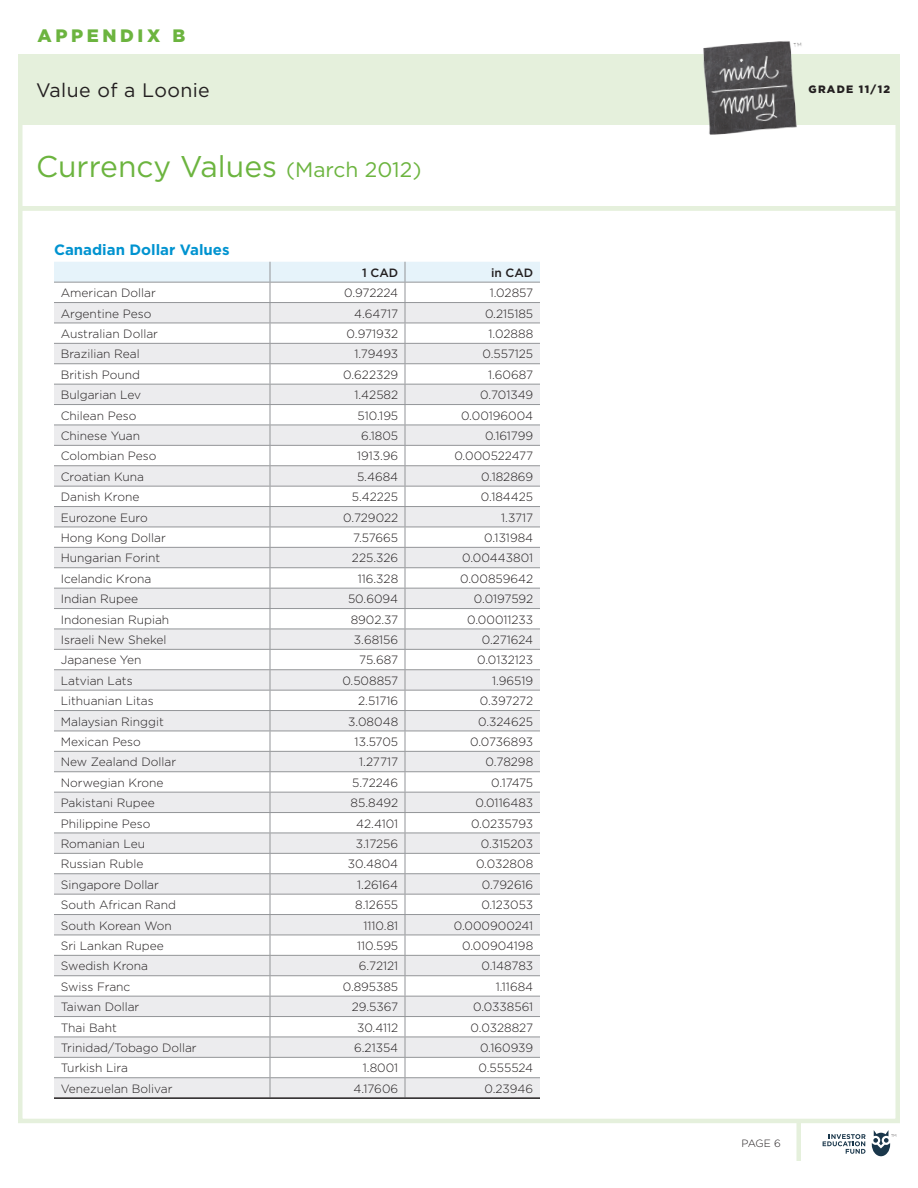
<style>
.page{position:relative;width:918px;height:1188px;background:#fff}
.page>*{position:absolute;margin:0;border:0;box-sizing:border-box;transform-origin:0 0}
.t1{font:30px "Gotham";color:#6cb43f}
.t2{font:19.5px "Gotham";letter-spacing:.02em;color:#231f20}
.t3{font:900 18px "Gotham";letter-spacing:.2em;color:#6cb43f}
.t4{font:700 15px "Gotham";color:#0093d0}
.t5{font:300 12px "Gotham";color:#231f20}
.t6{font:500 12px "Gotham";color:#231f20}
.t7{font:900 10.65px "Gotham";letter-spacing:.12em;color:#231f20}
.t8{font:300 10.5px "Gotham";color:#231f20}
.s1{font-size:21px}
</style>
<div class="page">
<svg style="left:823px;top:1134px;width:43px;height:20px"></svg>
<svg style="left:872px;top:1130px;width:24px;height:26px"></svg>
<div style="left:796px;top:1121px;width:5px;height:40px;background:#e5f0dc"></div>
<div style="left:18px;top:54px;width:882px;height:70px;background:#e5f0dc"></div>
<img style="left:696px;top:41px;width:118px;height:94px">
<div style="left:18px;top:206px;width:882px;height:5px;background:#e5f0dc"></div>
<svg style="left:54px;top:262px;width:486px;height:835px"></svg>
<hr style="left:54px;top:1097px;width:216px;height:2px;background:#231f20">
<hr style="left:270px;top:1097px;width:135px;height:2px;background:#231f20">
<hr style="left:405px;top:1097px;width:135px;height:2px;background:#231f20">
<h3 class="t3" style="left:38px;top:24px;width:149px">APPENDIX B</h3>
<h2 class="t2" style="left:36px;top:78px;width:175px">Value of a Loonie</h2>
<p class="t7" style="left:809px;top:82px;width:83px">GRADE 11/12</p>
<h1 class="t1" style="left:36px;top:147px;width:387px">Currency Values <span class="s1">(March 2012)</span></h1>
<p class="t4" style="left:54px;top:240px;width:177px">Canadian Dollar Values</p>
<p class="t6" style="left:362px;top:265px;width:38px">1 CAD</p>
<p class="t6" style="left:491px;top:265px;width:44px">in CAD</p>
<p class="t5" style="left:61px;top:285px;width:97px">American Dollar</p>
<p class="t5" style="left:344px;top:285px;width:56px">0.972224</p>
<p class="t5" style="left:490px;top:285px;width:45px">1.02857</p>
<p class="t5" style="left:61px;top:306px;width:92px">Argentine Peso</p>
<p class="t5" style="left:354px;top:306px;width:46px">4.64717</p>
<p class="t5" style="left:485px;top:306px;width:50px">0.215185</p>
<p class="t5" style="left:61px;top:326px;width:99px">Australian Dollar</p>
<p class="t5" style="left:347px;top:326px;width:53px">0.971932</p>
<p class="t5" style="left:489px;top:326px;width:46px">1.02888</p>
<p class="t5" style="left:61px;top:347px;width:80px">Brazilian Real</p>
<p class="t5" style="left:354px;top:347px;width:45px">1.79493</p>
<p class="t5" style="left:483px;top:347px;width:52px">0.557125</p>
<p class="t5" style="left:61px;top:367px;width:81px">British Pound</p>
<p class="t5" style="left:343px;top:367px;width:57px">0.622329</p>
<p class="t5" style="left:488px;top:367px;width:47px">1.60687</p>
<p class="t5" style="left:61px;top:387px;width:82px">Bulgarian Lev</p>
<p class="t5" style="left:355px;top:387px;width:45px">1.42582</p>
<p class="t5" style="left:480px;top:387px;width:54px">0.701349</p>
<p class="t5" style="left:61px;top:408px;width:77px">Chilean Peso</p>
<p class="t5" style="left:358px;top:408px;width:42px">510.195</p>
<p class="t5" style="left:461px;top:408px;width:74px">0.00196004</p>
<p class="t5" style="left:61px;top:428px;width:81px">Chinese Yuan</p>
<p class="t5" style="left:361px;top:428px;width:39px">6.1805</p>
<p class="t5" style="left:485px;top:428px;width:50px">0.161799</p>
<p class="t5" style="left:61px;top:449px;width:97px">Colombian Peso</p>
<p class="t5" style="left:357px;top:449px;width:43px">1913.96</p>
<p class="t5" style="left:454px;top:449px;width:80px">0.000522477</p>
<p class="t5" style="left:61px;top:469px;width:85px">Croatian Kuna</p>
<p class="t5" style="left:357px;top:469px;width:43px">5.4684</p>
<p class="t5" style="left:481px;top:469px;width:53px">0.182869</p>
<p class="t5" style="left:61px;top:489px;width:80px">Danish Krone</p>
<p class="t5" style="left:352px;top:489px;width:48px">5.42225</p>
<p class="t5" style="left:481px;top:489px;width:54px">0.184425</p>
<p class="t5" style="left:61px;top:510px;width:89px">Eurozone Euro</p>
<p class="t5" style="left:343px;top:510px;width:57px">0.729022</p>
<p class="t5" style="left:501px;top:510px;width:34px">1.3717</p>
<p class="t5" style="left:61px;top:530px;width:107px">Hong Kong Dollar</p>
<p class="t5" style="left:353px;top:530px;width:46px">7.57665</p>
<p class="t5" style="left:484px;top:530px;width:51px">0.131984</p>
<p class="t5" style="left:61px;top:551px;width:101px">Hungarian Forint</p>
<p class="t5" style="left:352px;top:551px;width:48px">225.326</p>
<p class="t5" style="left:462px;top:551px;width:73px">0.00443801</p>
<p class="t5" style="left:61px;top:571px;width:92px">Icelandic Krona</p>
<p class="t5" style="left:358px;top:571px;width:42px">116.328</p>
<p class="t5" style="left:460px;top:571px;width:75px">0.00859642</p>
<p class="t5" style="left:61px;top:591px;width:79px">Indian Rupee</p>
<p class="t5" style="left:348px;top:591px;width:52px">50.6094</p>
<p class="t5" style="left:474px;top:591px;width:61px">0.0197592</p>
<p class="t5" style="left:61px;top:612px;width:110px">Indonesian Rupiah</p>
<p class="t5" style="left:351px;top:612px;width:49px">8902.37</p>
<p class="t5" style="left:467px;top:612px;width:68px">0.00011233</p>
<p class="t5" style="left:61px;top:632px;width:107px">Israeli New Shekel</p>
<p class="t5" style="left:354px;top:632px;width:46px">3.68156</p>
<p class="t5" style="left:482px;top:632px;width:53px">0.271624</p>
<p class="t5" style="left:61px;top:653px;width:82px">Japanese Yen</p>
<p class="t5" style="left:359px;top:653px;width:40px">75.687</p>
<p class="t5" style="left:477px;top:653px;width:58px">0.0132123</p>
<p class="t5" style="left:61px;top:673px;width:73px">Latvian Lats</p>
<p class="t5" style="left:342px;top:673px;width:57px">0.508857</p>
<p class="t5" style="left:492px;top:673px;width:43px">1.96519</p>
<p class="t5" style="left:61px;top:693px;width:95px">Lithuanian Litas</p>
<p class="t5" style="left:358px;top:693px;width:42px">2.51716</p>
<p class="t5" style="left:480px;top:693px;width:55px">0.397272</p>
<p class="t5" style="left:61px;top:714px;width:105px">Malaysian Ringgit</p>
<p class="t5" style="left:348px;top:714px;width:51px">3.08048</p>
<p class="t5" style="left:478px;top:714px;width:57px">0.324625</p>
<p class="t5" style="left:61px;top:734px;width:82px">Mexican Peso</p>
<p class="t5" style="left:355px;top:734px;width:45px">13.5705</p>
<p class="t5" style="left:470px;top:734px;width:65px">0.0736893</p>
<p class="t5" style="left:61px;top:755px;width:117px">New Zealand Dollar</p>
<p class="t5" style="left:359px;top:755px;width:40px">1.27717</p>
<p class="t5" style="left:486px;top:755px;width:49px">0.78298</p>
<p class="t5" style="left:61px;top:775px;width:104px">Norwegian Krone</p>
<p class="t5" style="left:352px;top:775px;width:48px">5.72246</p>
<p class="t5" style="left:491px;top:775px;width:43px">0.17475</p>
<p class="t5" style="left:61px;top:795px;width:95px">Pakistani Rupee</p>
<p class="t5" style="left:351px;top:795px;width:49px">85.8492</p>
<p class="t5" style="left:475px;top:795px;width:59px">0.0116483</p>
<p class="t5" style="left:61px;top:816px;width:91px">Philippine Peso</p>
<p class="t5" style="left:356px;top:816px;width:44px">42.4101</p>
<p class="t5" style="left:471px;top:816px;width:64px">0.0235793</p>
<p class="t5" style="left:61px;top:836px;width:86px">Romanian Leu</p>
<p class="t5" style="left:356px;top:836px;width:44px">3.17256</p>
<p class="t5" style="left:481px;top:836px;width:54px">0.315203</p>
<p class="t5" style="left:61px;top:857px;width:84px">Russian Ruble</p>
<p class="t5" style="left:348px;top:857px;width:52px">30.4804</p>
<p class="t5" style="left:476px;top:857px;width:59px">0.032808</p>
<p class="t5" style="left:61px;top:877px;width:100px">Singapore Dollar</p>
<p class="t5" style="left:357px;top:877px;width:43px">1.26164</p>
<p class="t5" style="left:482px;top:877px;width:53px">0.792616</p>
<p class="t5" style="left:61px;top:897px;width:117px">South African Rand</p>
<p class="t5" style="left:355px;top:897px;width:45px">8.12655</p>
<p class="t5" style="left:481px;top:897px;width:53px">0.123053</p>
<p class="t5" style="left:61px;top:918px;width:113px">South Korean Won</p>
<p class="t5" style="left:364px;top:918px;width:36px">1110.81</p>
<p class="t5" style="left:454px;top:918px;width:81px">0.000900241</p>
<p class="t5" style="left:61px;top:938px;width:105px">Sri Lankan Rupee</p>
<p class="t5" style="left:357px;top:938px;width:43px">110.595</p>
<p class="t5" style="left:462px;top:938px;width:73px">0.00904198</p>
<p class="t5" style="left:61px;top:959px;width:89px">Swedish Krona</p>
<p class="t5" style="left:359px;top:959px;width:41px">6.72121</p>
<p class="t5" style="left:482px;top:959px;width:53px">0.148783</p>
<p class="t5" style="left:61px;top:979px;width:71px">Swiss Franc</p>
<p class="t5" style="left:343px;top:979px;width:57px">0.895385</p>
<p class="t5" style="left:496px;top:979px;width:39px">1.11684</p>
<p class="t5" style="left:61px;top:999px;width:80px">Taiwan Dollar</p>
<p class="t5" style="left:352px;top:999px;width:48px">29.5367</p>
<p class="t5" style="left:473px;top:999px;width:62px">0.0338561</p>
<p class="t5" style="left:61px;top:1020px;width:58px">Thai Baht</p>
<p class="t5" style="left:357px;top:1020px;width:43px">30.4112</p>
<p class="t5" style="left:471px;top:1020px;width:64px">0.0328827</p>
<p class="t5" style="left:61px;top:1040px;width:138px">Trinidad/Tobago Dollar</p>
<p class="t5" style="left:354px;top:1040px;width:46px">6.21354</p>
<p class="t5" style="left:480px;top:1040px;width:55px">0.160939</p>
<p class="t5" style="left:61px;top:1061px;width:69px">Turkish Lira</p>
<p class="t5" style="left:363px;top:1061px;width:37px">1.8001</p>
<p class="t5" style="left:479px;top:1061px;width:56px">0.555524</p>
<p class="t5" style="left:61px;top:1081px;width:113px">Venezuelan Bolivar</p>
<p class="t5" style="left:353px;top:1081px;width:46px">4.17606</p>
<p class="t5" style="left:484px;top:1081px;width:50px">0.23946</p>
<p class="t8" style="left:742px;top:1137px;width:41px">PAGE 6</p>
</div>
